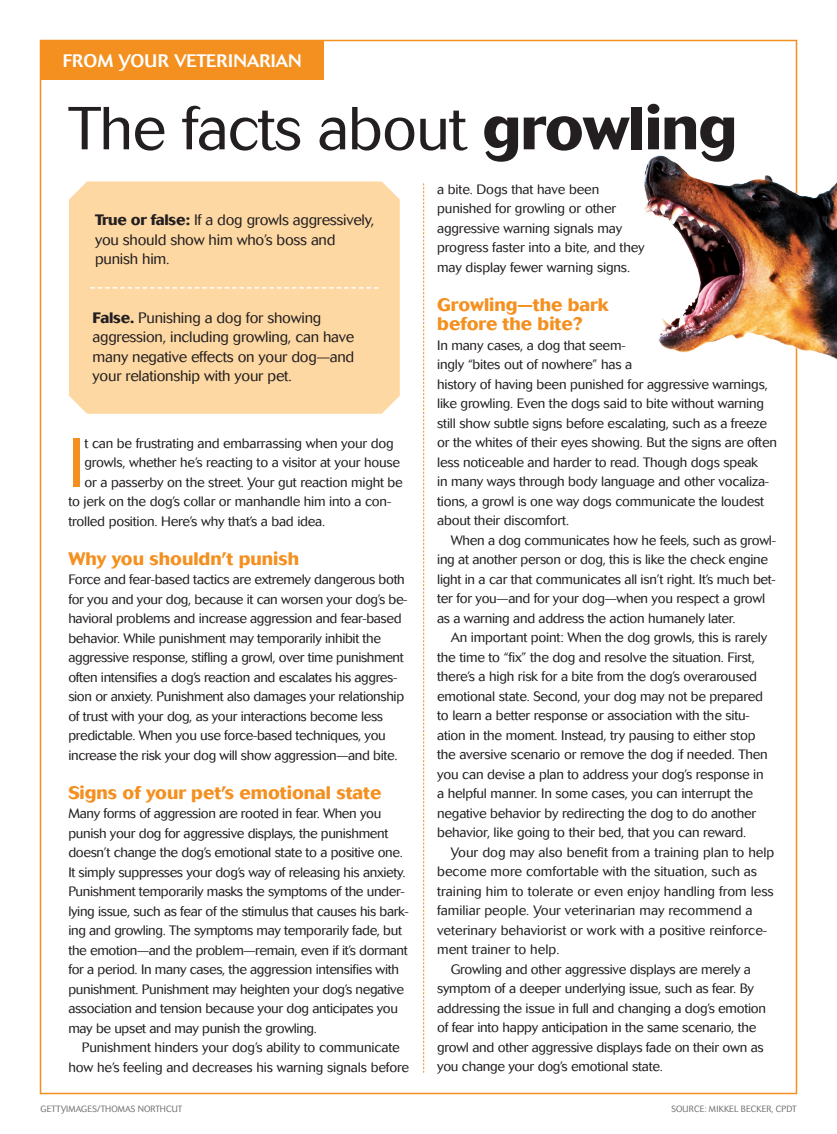
<style>
.page{position:relative;width:837px;height:1134px;background:#fff}
.page>*{position:absolute;margin:0;border:0;box-sizing:border-box;transform-origin:0 0}
.text_noindent_sideba{font:300 68.7px "Cosmos";color:#f49020}
.head_serif{font:300 60px "Cosmos";letter-spacing:-.015em;color:#231f20}
.subhead{font:700 18px "Cosmos";color:#f49020}
.text_sans_indent{font:700 18px/19.5px "Cosmos";color:#f49020}
.t1{font:500 18px "Cosmos";letter-spacing:.01em;color:#fff}
.text_noindent_sideba-2{font:300 15px/19.5px "Cosmos";letter-spacing:-.015em;color:#231f20}
.text_noindent_sideba-3{font:300 13.5px/19.5px "Cosmos";letter-spacing:-.025em;color:#231f20}
.text_sans_indent-2{font:300 13.5px/19.5px "Cosmos";letter-spacing:-.015em;color:#231f20}
.credit_photo{font:300 9px "Cosmos";letter-spacing:.02em;color:#6c6d70;scale:.92 1}
.s1{font-weight:700}
</style>
<div class="page">
<div style="left:69px;top:182px;width:331px;height:232px;background:#fed8a3"></div>
<div style="left:40px;top:40px;width:284px;height:40px;background:#f49020"></div>
<svg style="left:90px;top:287px;width:288px;height:2px"></svg>
<svg style="left:423px;top:183px;width:1px;height:890px"></svg>
<img style="left:616px;top:39px;width:221px;height:528px">
<p class="t1" style="left:63px;top:50px;width:240px">FROM YOUR VETERINARIAN</p>
<p class="head_serif" style="left:68px;top:94px;width:670px">The facts about <span class="s1">growling</span></p>
<p class="text_sans_indent-2" style="left:437px;top:179px;width:209px">a bite. Dogs that have been punished for growling or other aggressive warning signals may progress faster into a bite, and they may display fewer warning signs.</p>
<p class="text_sans_indent" style="left:437px;top:295px;width:173px">Growling—the bark before the bite?</p>
<p class="text_noindent_sideba-3" style="left:437px;top:335px;width:341px">In many cases, a dog that seem-<br>ingly “bites out of nowhere” has a<br>history of having been punished for aggressive warnings, like growling. Even the dogs said to bite without warning still show subtle signs before escalating, such as a freeze or the whites of their eyes showing. But the signs are often less noticeable and harder to read. Though dogs speak<br>in many ways through body language and other vocaliza&shy;tions, a growl is one way dogs communicate the loudest about their discomfort.</p>
<p class="text_sans_indent-2" style="left:437px;top:530px;width:340px;text-indent:14px">When a dog communicates how he feels, such as growl&shy;ing at another person or dog, this is like the check engine light in a car that communicates all isn’t right. It’s much bet&shy;ter for you—and for your dog—when you respect a growl as a warning and address the action humanely later.</p>
<p class="text_sans_indent-2" style="left:437px;top:628px;width:332px;text-indent:14px">An important point: When the dog growls, this is rarely the time to “fix” the dog and resolve the situation. First, there’s a high risk for a bite from the dog’s overaroused emotional state. Second, your dog may not be prepared to learn a better response or association with the situ&shy;ation in the moment. Instead, try pausing to either stop the aversive scenario or remove the dog if needed. Then you can devise a plan to address your dog’s response in a helpful manner. In some cases, you can interrupt the negative behavior by redirecting the dog to do another behavior, like going to their bed, that you can reward.</p>
<p class="text_sans_indent-2" style="left:437px;top:842px;width:339px;text-indent:14px">Your dog may also benefit from a training plan to help become more comfortable with the situation, such as training him to tolerate or even enjoy handling from less familiar people. Your veterinarian may recommend a veterinary behaviorist or work with a positive reinforce&shy;ment trainer to help.</p>
<p class="text_sans_indent-2" style="left:437px;top:959px;width:330px;text-indent:14px">Growling and other aggressive displays are merely a symptom of a deeper underlying issue, such as fear. By addressing the issue in full and changing a dog’s emotion of fear into happy anticipation in the same scenario, the growl and other aggressive displays fade on their own as you change your dog’s emotional state.</p>
<p class="text_noindent_sideba-2" style="left:95px;top:210px;width:281px"><span class="s1">True or false:</span> If a dog growls aggressively, you should show him who’s boss and punish him.</p>
<p class="text_noindent_sideba-2" style="left:93px;top:308px;width:263px"><span class="s1">False.</span> Punishing a dog for showing aggression, including growling, can have many negative effects on your dog—and your relationship with your pet.</p>
<p class="text_noindent_sideba" style="left:68px;top:424px;width:19px">I</p>
<p class="text_noindent_sideba-3" style="left:85px;top:433px;width:311px">t can be frustrating and embarrassing when your dog</p>
<p class="text_noindent_sideba-3" style="left:85px;top:453px;width:317px">growls, whether he’s reacting to a visitor at your house</p>
<p class="text_noindent_sideba-3" style="left:85px;top:472px;width:320px">or a passerby on the street. Your gut reaction might be</p>
<p class="text_noindent_sideba-3" style="left:68px;top:492px;width:324px">to jerk on the dog’s collar or manhandle him into a con-</p>
<p class="text_noindent_sideba-3" style="left:68px;top:511px;width:258px">trolled position. Here’s why that’s a bad idea.</p>
<p class="subhead" style="left:68px;top:548px;width:232px">Why you shouldn’t punish</p>
<p class="text_noindent_sideba-3" style="left:68px;top:570px;width:341px">Force and fear-based tactics are extremely dangerous both for you and your dog, because it can worsen your dog’s be&shy;havioral problems and increase aggression and fear-based behavior. While punishment may temporarily inhibit the aggressive response, stifling a growl, over time punishment often intensifies a dog’s reaction and escalates his aggres&shy;sion or anxiety. Punishment also damages your relationship of trust with your dog, as your interactions become less predictable. When you use force-based techniques, you increase the risk your dog will show aggression—and bite.</p>
<p class="subhead" style="left:68px;top:782px;width:315px">Signs of your pet’s emotional state</p>
<p class="text_noindent_sideba-3" style="left:68px;top:804px;width:342px">Many forms of aggression are rooted in fear. When you punish your dog for aggressive displays, the punishment doesn’t change the dog’s emotional state to a positive one.<br>It simply suppresses your dog’s way of releasing his anxiety.<br>Punishment temporarily masks the symptoms of the under&shy;lying issue, such as fear of the stimulus that causes his bark&shy;ing and growling. The symptoms may temporarily fade, but the emotion—and the problem—remain, even if it’s dormant for a period. In many cases, the aggression intensifies with punishment. Punishment may heighten your dog’s negative association and tension because your dog anticipates you may be upset and may punish the growling.</p>
<p class="text_sans_indent-2" style="left:68px;top:1038px;width:342px;text-align:center">Punishment hinders your dog’s ability to communicate how he’s feeling and decreases his warning signals before</p>
<p class="credit_photo" style="left:40px;top:1104px;width:156px">GETTYIMAGES/THOMAS NORTHCUT</p>
<p class="credit_photo" style="left:671px;top:1104px;width:137px">SOURCE: MIKKEL BECKER, CPDT</p>
</div>
